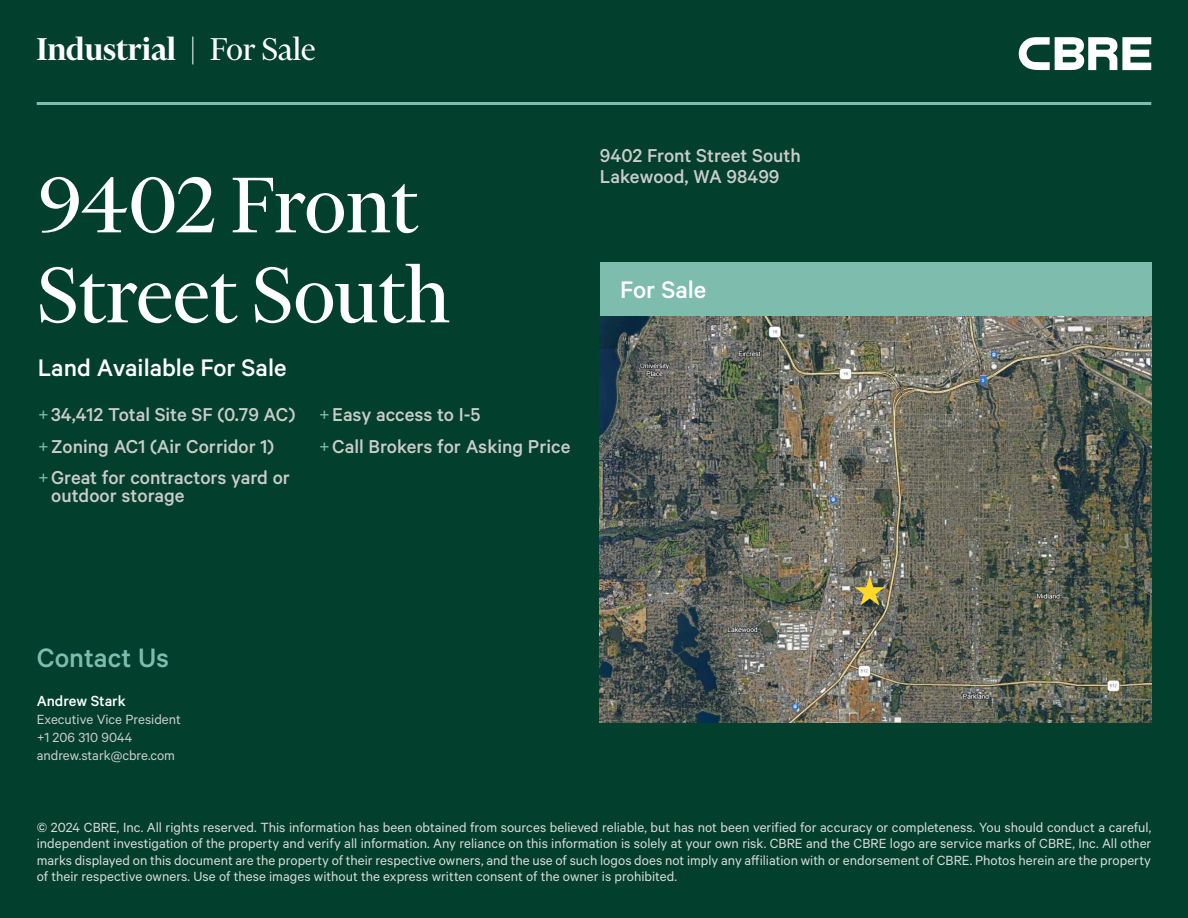
<style>
.page{position:relative;width:1188px;height:918px;background:#023f2c}
.page>*{position:absolute;margin:0;border:0;box-sizing:border-box;transform-origin:0 0}
.Heading_Large{font:90px/90px "Financier Display";color:#fff}
.t1{font:600 36px "Financier Display";color:#fff}
.Contact_Us{font:500 30px "Calibre";color:#7ebcad}
.Subheading_Small{font:500 27px "Calibre";color:#fff}
.t2{font:500 21px/18px "Calibre";color:#cbccca}
.Broker_Name{font:500 16.5px "Calibre";color:#fff}
.t3{font:15px/16.5px "Calibre";color:#d9dad7;text-align:justify}
.Contact_Info{font:15px "Calibre";color:#cbccca}
.s1{font-weight:400}
.s2{font-weight:400;color:#7ebcad}
</style>
<div class="page">
<img style="left:600px;top:316px;width:551px;height:407px">
<svg style="left:1019px;top:37px;width:132px;height:33px"></svg>
<hr style="left:37px;top:102px;width:1114px;height:3px;background:#7ebcad">
<div style="left:600px;top:262px;width:552px;height:54px;background:#7ebcad"></div>
<svg style="left:854px;top:576px;width:31px;height:30px"></svg>
<p class="t1" style="left:37px;top:25px;width:280px">Industrial <span class="s1">| For Sale</span></p>
<p class="Heading_Large" style="left:38px;top:160px;width:414px">9402 Front<br>Street South</p>
<p class="Subheading_Small" style="left:38px;top:352px;width:250px">Land Available For Sale</p>
<p class="t2" style="left:38px;top:405px;width:259px"><span class="s2">+</span>34,412 Total Site SF (0.79 AC)</p>
<p class="t2" style="left:38px;top:437px;width:238px"><span class="s2">+</span>Zoning AC1 (Air Corridor 1)</p>
<p class="t2" style="left:51px;top:468px;width:240px;text-indent:-14px"><span class="s2">+</span>Great for contractors yard or outdoor storage</p>
<p class="t2" style="left:319px;top:405px;width:163px"><span class="s2">+</span>Easy access to I-5</p>
<p class="t2" style="left:319px;top:437px;width:253px"><span class="s2">+</span>Call Brokers for Asking Price</p>
<p class="t2" style="left:600px;top:146px;width:203px">9402 Front Street South</p>
<p class="t2" style="left:600px;top:167px;width:181px">Lakewood, WA 98499</p>
<p class="Subheading_Small" style="left:620px;top:274px;width:88px">For Sale</p>
<p class="Contact_Us" style="left:37px;top:641px;width:134px">Contact Us</p>
<p class="Broker_Name" style="left:37px;top:691px;width:91px">Andrew Stark</p>
<p class="Contact_Info" style="left:37px;top:710px;width:146px">Executive Vice President</p>
<p class="Contact_Info" style="left:37px;top:728px;width:97px">+1 206 310 9044</p>
<p class="Contact_Info" style="left:37px;top:746px;width:140px">andrew.stark@cbre.com</p>
<p class="t3" style="left:37px;top:818px;width:1116px">© 2024 CBRE, Inc. All rights reserved. This information has been obtained from sources believed reliable, but has not been verified for accuracy or completeness. You should conduct a careful, independent investigation of the property and verify all information. Any reliance on this information is solely at your own risk. CBRE and the CBRE logo are service marks of CBRE, Inc. All other marks displayed on this document are the property of their respective owners, and the use of such logos does not imply any affiliation with or endorsement of CBRE. Photos herein are the property of their respective owners. Use of these images without the express written consent of the owner is prohibited.</p>
</div>
